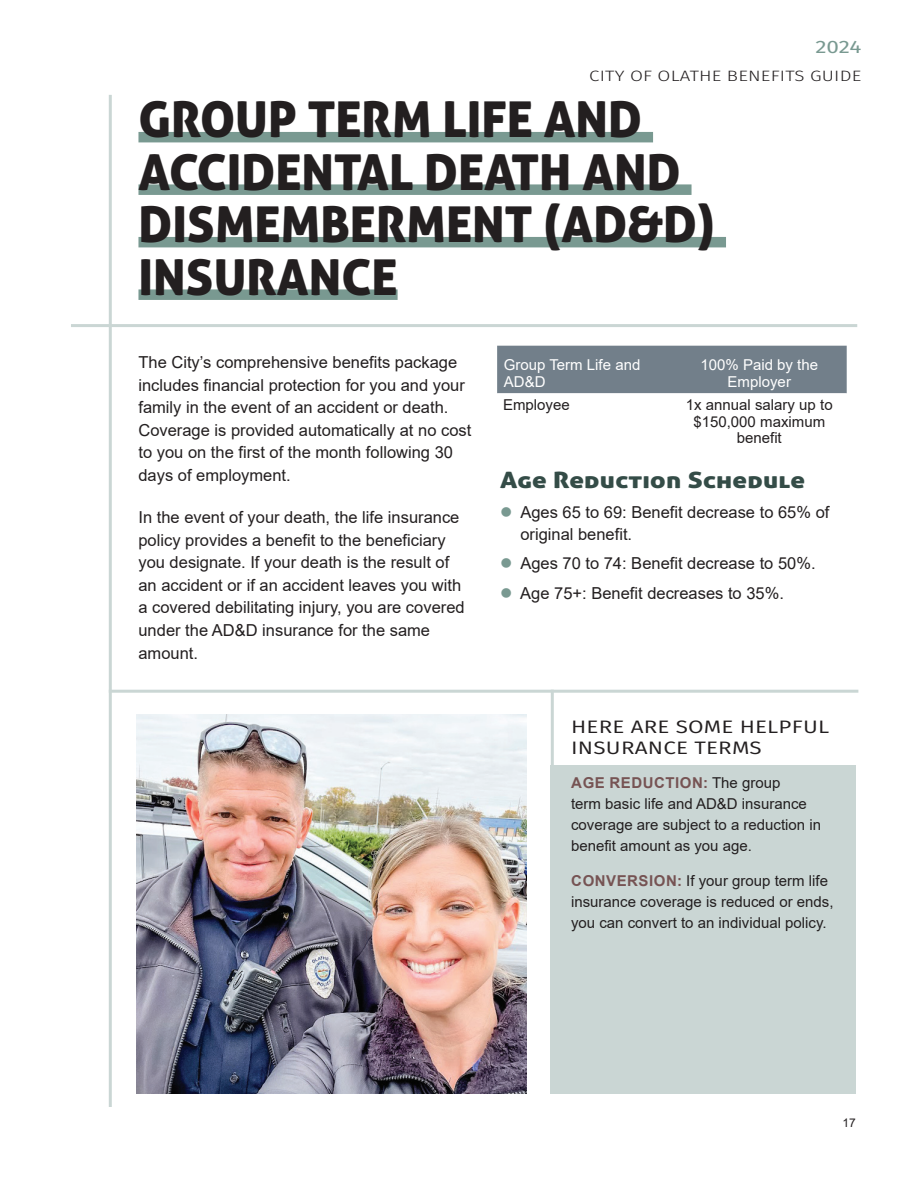
<style>
.page{position:relative;width:918px;height:1188px;background:#fff}
.page>*{position:absolute;margin:0;border:0;box-sizing:border-box;transform-origin:0 0}
.t1{font:49.5px/52.5px "Aller Display";color:#231f20}
.t2{font:22.5px "Aller Display";letter-spacing:.01em;color:#344c47;scale:1.2 1}
.t3{font:18px/21px "Fira Sans";letter-spacing:.01em;color:#231f20;scale:1.25 1}
.t4{font:18px "Fira Sans";color:#799991;scale:1.25 1}
.t5{font:16.5px/22.5px "Arial";color:#231f20}
.t6{font:15px/21px "Arial";color:#231f20}
.t7{font:15px/16.5px "Arial";color:#fff}
.t8{font:300 15px "Fira Sans";letter-spacing:.01em;color:#231f20;scale:1.25 1}
.t9{font:12px "Arial";color:#231f20}
.s1{font-weight:700;color:#765353}
</style>
<div class="page">
<div style="left:138px;top:132px;width:515px;height:10px;background:#799991"></div>
<div style="left:138px;top:184px;width:554px;height:11px;background:#799991"></div>
<div style="left:138px;top:237px;width:588px;height:10px;background:#799991"></div>
<hr style="left:71px;top:324px;width:786px;height:3px;background:#cad6d4">
<div style="left:138px;top:289px;width:260px;height:11px;background:#799991"></div>
<div style="left:497px;top:346px;width:350px;height:48px;background:#727f8a"></div>
<hr style="left:109px;top:690px;width:749px;height:3px;background:#cad6d4">
<img style="left:136px;top:715px;width:390px;height:379px">
<div style="left:551px;top:702px;width:305px;height:392px;background:#cad6d4"></div>
<div style="left:551px;top:695px;width:305px;height:70px;background:#fff"></div>
<hr style="left:551px;top:690px;width:3px;height:284px;background:#cad6d4">
<hr style="left:109px;top:95px;width:3px;height:1012px;background:#cad6d4">
<p class="t4" style="left:815px;top:33px;width:38px">2024</p>
<p class="t8" style="left:589px;top:65px;width:219px">CITY OF OLATHE BENEFITS GUIDE</p>
<h1 class="t1" style="left:138px;top:92px;width:578px">GROUP TERM LIFE AND<br>ACCIDENTAL DEATH AND<br>DISMEMBERMENT (AD&amp;D)<br>INSURANCE</h1>
<p class="t5" style="left:138px;top:351px;width:334px">The City’s comprehensive benefits package includes financial protection for you and your family in the event of an accident or death.<br>Coverage is provided automatically at no cost to you on the first of the month following 30 days of employment.</p>
<p class="t5" style="left:138px;top:506px;width:328px">In the event of your death, the life insurance policy provides a benefit to the beneficiary you designate. If your death is the result of an accident or if an accident leaves you with a covered debilitating injury, you are covered under the AD&amp;D insurance for the same amount.</p>
<p class="t7" style="left:504px;top:356px;width:138px">Group Term Life and<br>AD&amp;D</p>
<p class="t7" style="left:701px;top:356px;width:119px;text-align:center">100% Paid by the<br>Employer</p>
<p class="t6" style="left:503px;top:394px;width:68px">Employee</p>
<p class="t6" style="left:686px;top:397px;width:148px;line-height:16.5px;text-align:center">1x annual salary up to $150,000 maximum benefit</p>
<h2 class="t2" style="left:500px;top:466px;width:255px">Age Reduction Schedule</h2>
<p class="t5" style="left:520px;top:500px;width:311px">Ages 65 to 69: Benefit decrease to 65% of original benefit.</p>
<p class="t5" style="left:520px;top:549px;width:297px;line-height:29.2px">Ages 70 to 74: Benefit decrease to 50%.<br>Age 75+: Benefit decreases to 35%.</p>
<p class="t3" style="left:571px;top:715px;width:208px">HERE ARE SOME HELPFUL<br>INSURANCE TERMS</p>
<p class="t6" style="left:571px;top:772px;width:252px"><span class="s1">AGE REDUCTION:</span> The group<br>term basic life and AD&amp;D insurance coverage are subject to a reduction in benefit amount as you age.</p>
<p class="t6" style="left:571px;top:870px;width:264px"><span class="s1">CONVERSION:</span> If your group term life insurance coverage is reduced or ends, you can convert to an individual policy.</p>
<p class="t9" style="left:843px;top:1114px;width:15px">17</p>
</div>
